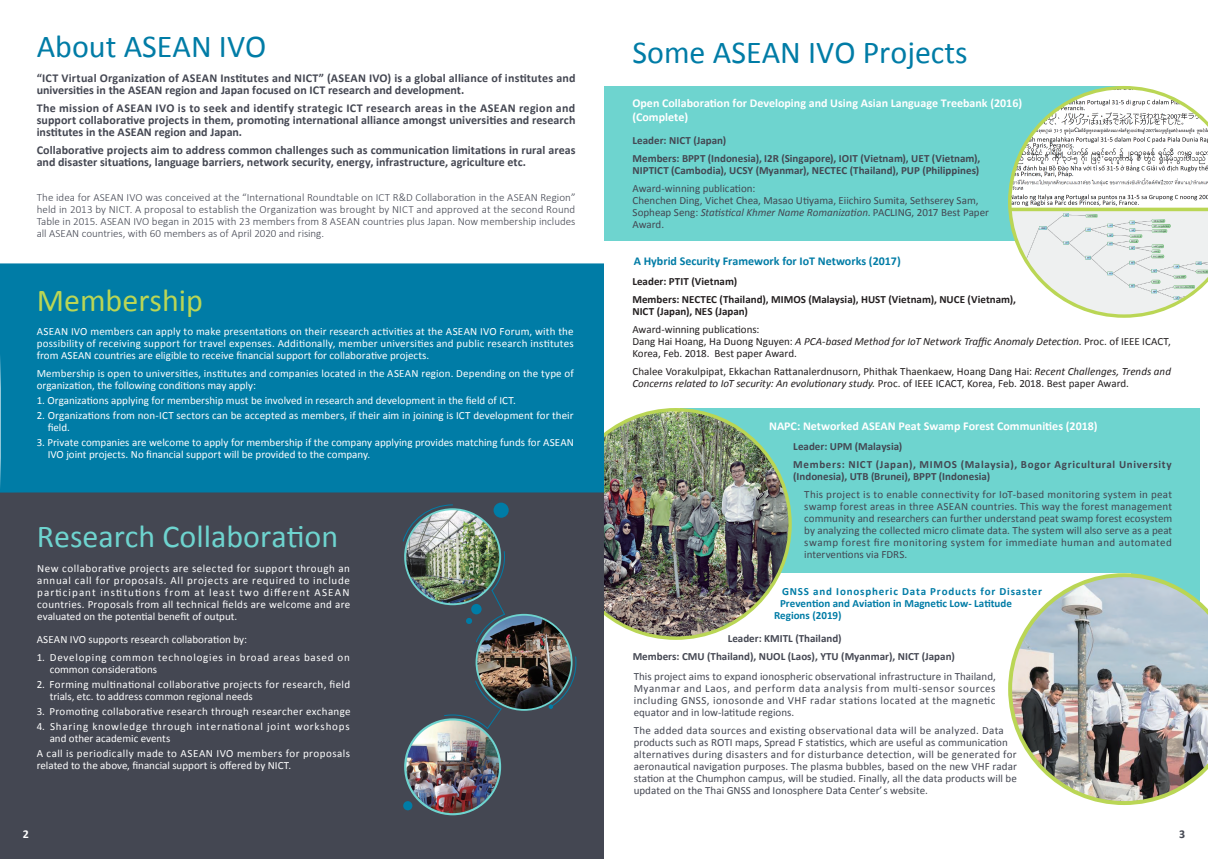
<style>
.page{position:relative;width:1208px;height:859px;background:#fff}
.page>*{position:absolute;margin:0;border:0;box-sizing:border-box;transform-origin:0 0}
.t1{font:32px "Calibri";color:#007ca6}
.t2{font:32px "Calibri";color:#6ed4cf}
.t3{font:32px "Calibri";color:#bad655}
.t4{font:700 12px/12px "Calibri";letter-spacing:.005em;color:#444752}
.t5{font:700 12px/14px "Calibri";color:#fff}
.t6{font:700 12px "Calibri";color:#007ca6}
.t7{font:11px/12px "Calibri";color:#444752;text-align:justify}
.t8{font:11px/12px "Calibri";letter-spacing:.005em;color:#fff}
.t9{font:11px/12px "Calibri";color:#231f20}
.t10{font:300 11px/12px "Calibri";letter-spacing:-.005em;color:#444752;text-align:justify}
.t11{font:700 11px/18px "Calibri";color:#444752}
.t12{font:700 11px/18px "Calibri";color:#231f20}
.t13{font:11px/12px "Calibri";letter-spacing:.035em;color:#fff}
.t14{font:11px/12px "Calibri";letter-spacing:.025em;color:#fff}
.t15{font:700 11px/18px "Calibri";letter-spacing:.06em;color:#444752}
.t16{font:11px/12px "Calibri";letter-spacing:.07em;color:#fff}
.t17{font:11px/12px "Calibri";letter-spacing:.065em;color:#fff}
.t18{font:11px "Calibri";letter-spacing:.03em;color:#fff}
.t19{font:700 11px "Calibri";color:#007ca6}
.t20{font:700 11px "Calibri";letter-spacing:.075em;color:#007ca6}
.s1{font-style:italic}
</style>
<div class="page">
<div style="left:604px;top:86px;width:595px;height:154px;background:#6ed4cf"></div>
<div style="left:604px;top:408px;width:595px;height:165px;background:#6ed4cf"></div>
<div style="left:604px;top:397px;width:75px;height:66px;background:#fff"></div>
<svg style="left:1008px;top:573px;width:192px;height:232px"></svg>
<svg style="left:1008px;top:86px;width:200px;height:232px"></svg>
<div style="left:0;top:492px;width:604px;height:367px;background:#444752"></div>
<div style="left:0;top:263px;width:604px;height:230px;background:#007ca6"></div>
<svg style="left:404px;top:718px;width:97px;height:97px"></svg>
<svg style="left:475px;top:614px;width:97px;height:97px"></svg>
<svg style="left:404px;top:508px;width:97px;height:97px"></svg>
<svg style="left:403px;top:504px;width:50px;height:38px"></svg>
<svg style="left:443px;top:680px;width:59px;height:50px"></svg>
<svg style="left:548px;top:656px;width:29px;height:53px"></svg>
<svg style="left:466px;top:550px;width:40px;height:93px"></svg>
<div style="left:403px;top:801px;width:9px;height:9px;background:#007ca6;border-radius:50%"></div>
<div style="left:493px;top:503px;width:16px;height:15px;background:#007ca6;border-radius:50%"></div>
<svg style="left:0;top:489px;width:35px;height:4px"></svg>
<img style="left:1012px;top:577px;width:196px;height:224px">
<img style="left:604px;top:411px;width:184px;height:225px">
<img style="left:1012px;top:211px;width:196px;height:103px">
<img style="left:1011px;top:89px;width:197px;height:119px">
<img style="left:406px;top:720px;width:93px;height:93px;border-radius:46px">
<img style="left:477px;top:616px;width:94px;height:93px;border-radius:47px">
<img style="left:406px;top:510px;width:93px;height:93px;border-radius:47px">
<h1 class="t1" style="left:37px;top:27px;width:231px">About ASEAN IVO</h1>
<p class="t4" style="left:37px;top:72px;width:540px">“ICT Virtual Organization of ASEAN Institutes and NICT” (ASEAN IVO) is a global alliance of institutes and universities in the ASEAN region and Japan focused on ICT research and development.</p>
<p class="t4" style="left:37px;top:102px;width:540px;text-align:justify">The mission of ASEAN IVO is to seek and identify strategic ICT research areas in the ASEAN region and support collaborative projects in them, promoting international alliance amongst universities and research institutes in the ASEAN region and Japan.</p>
<p class="t4" style="left:37px;top:144px;width:540px">Collaborative projects aim to address common challenges such as communication limitations in rural areas and disaster situations, language barriers, network security, energy, infrastructure, agriculture etc.</p>
<p class="t10" style="left:37px;top:191px;width:540px">The idea for ASEAN IVO was conceived at the “International Roundtable on ICT R&amp;D Collaboration in the ASEAN Region” held in 2013 by NICT. A proposal to establish the Organization was brought by NICT and approved at the second Round Table in 2015. ASEAN IVO began in 2015 with 23 members from 8 ASEAN countries plus Japan. Now membership includes all ASEAN countries, with 60 members as of April 2020 and rising.</p>
<h1 class="t3" style="left:37px;top:280px;width:168px">Membership</h1>
<p class="t8" style="left:37px;top:325px;width:538px;text-align:justify">ASEAN IVO members can apply to make presentations on their research activities at the ASEAN IVO Forum, with the possibility of receiving support for travel expenses. Additionally, member universities and public research institutes from ASEAN countries are eligible to receive financial support for collaborative projects.</p>
<p class="t8" style="left:37px;top:367px;width:538px">Membership is open to universities, institutes and companies located in the ASEAN region. Depending on the type of organization, the following conditions may apply:</p>
<p class="t8" style="left:37px;top:394px;width:481px">1. Organizations applying for membership must be involved in research and development in the field of ICT.</p>
<p class="t8" style="left:48px;top:409px;width:527px;text-indent:-11px">2. Organizations from non-ICT sectors can be accepted as members, if their aim in joining is ICT development for their field.</p>
<p class="t8" style="left:48px;top:436px;width:528px;text-indent:-11px">3. Private companies are welcome to apply for membership if the company applying provides matching funds for ASEAN<br>IVO joint projects. No financial support will be provided to the company.</p>
<h1 class="t2" style="left:37px;top:516px;width:303px">Research Collaboration</h1>
<p class="t8" style="left:37px;top:562px;width:314px;text-align:justify">New collaborative projects are selected for support through an annual call for proposals. All projects are required to include participant institutions from at least two different ASEAN countries. Proposals from all technical fields are welcome and are evaluated on the potential benefit of output.</p>
<p class="t8" style="left:37px;top:633px;width:212px">ASEAN IVO supports research collaboration by:</p>
<p class="t17" style="left:50px;top:651px;width:302px;text-indent:-13px">1. Developing common technologies in broad areas based on common considerations</p>
<p class="t14" style="left:50px;top:678px;width:302px;text-indent:-13px">2. Forming multinational collaborative projects for research, field trials, etc. to address common regional needs</p>
<p class="t18" style="left:37px;top:704px;width:315px">3. Promoting collaborative research through researcher exchange</p>
<p class="t16" style="left:50px;top:720px;width:301px;text-indent:-13px">4. Sharing knowledge through international joint workshops and other academic events</p>
<p class="t13" style="left:37px;top:747px;width:315px">A call is periodically made to ASEAN IVO members for proposals related to the above, financial support is offered by NICT.</p>
<h1 class="t1" style="left:632px;top:32px;width:337px">Some ASEAN IVO Projects</h1>
<p class="t5" style="left:632px;top:96px;width:391px">Open Collaboration for Developing and Using Asian Language Treebank (2016) (Complete)</p>
<p class="t11" style="left:632px;top:131px;width:349px">Leader: NICT (Japan)<br>Members: BPPT (Indonesia), I2R (Singapore), IOIT (Vietnam), UET (Vietnam),</p>
<p class="t11" style="left:632px;top:161px;width:348px">NIPTICT (Cambodia), UCSY (Myanmar), NECTEC (Thailand), PUP (Philippines)</p>
<p class="t7" style="left:632px;top:182px;width:358px;text-align:left">Award-winning publication:<br>Chenchen Ding, Vichet Chea, Masao Utiyama, Eiichiro Sumita, Sethserey Sam, Sopheap Seng: <span class="s1">Statistical Khmer Name Romanization</span>. PACLING, 2017 Best Paper Award.</p>
<p class="t6" style="left:633px;top:253px;width:268px">A Hybrid Security Framework for IoT Networks (2017)</p>
<p class="t12" style="left:632px;top:273px;width:385px">Leader: PTIT (Vietnam)<br>Members: NECTEC (Thailand), MIMOS (Malaysia), HUST (Vietnam), NUCE (Vietnam),</p>
<p class="t12" style="left:632px;top:303px;width:117px">NICT (Japan), NES (Japan)</p>
<p class="t9" style="left:632px;top:324px;width:540px">Award-winning publications:<br>Dang Hai Hoang, Ha Duong Nguyen: <span class="s1">A PCA-based Method for IoT Network Traffic Anomaly Detection</span>. Proc. of IEEE ICACT,<br>Korea, Feb. 2018. Best paper Award.</p>
<p class="t9" style="left:632px;top:366px;width:540px">Chalee Vorakulpipat, Ekkachan Rattanalerdnusorn, Phithak Thaenkaew, Hoang Dang Hai: <span class="s1">Recent Challenges, Trends and<br>Concerns related to IoT security: An evolutionary study.</span> Proc. of IEEE ICACT, Korea, Feb. 2018. Best paper Award.</p>
<p class="t5" style="left:769px;top:419px;width:330px">NAPC: Networked ASEAN Peat Swamp Forest Communities (2018)</p>
<p class="t15" style="left:793px;top:437px;width:380px">Leader: UPM (Malaysia)<br>Members: NICT (Japan), MIMOS (Malaysia), Bogor Agricultural University</p>
<p class="t11" style="left:793px;top:467px;width:198px">(Indonesia), UTB (Brunei), BPPT (Indonesia)</p>
<p class="t7" style="left:804px;top:488px;width:369px">This project is to enable connectivity for IoT-based monitoring system in peat swamp forest areas in three ASEAN countries. This way the forest management community and researchers can further understand peat swamp forest ecosystem by analyzing the collected micro climate data. The system will also serve as a peat swamp forest fire monitoring system for immediate human and automated interventions via FDRS.</p>
<p class="t20" style="left:782px;top:584px;width:262px">GNSS and Ionospheric Data Products for Disaster</p>
<p class="t19" style="left:780px;top:596px;width:233px">Prevention and Aviation in Magnetic Low- Latitude</p>
<p class="t19" style="left:774px;top:608px;width:69px">Regions (2019)</p>
<p class="t11" style="left:632px;top:629px;width:324px;text-indent:95px">Leader: KMITL (Thailand)<br>Members: CMU (Thailand), NUOL (Laos), YTU (Myanmar), NICT (Japan)</p>
<p class="t7" style="left:633px;top:670px;width:364px">This project aims to expand ionospheric observational infrastructure in Thailand, Myanmar and Laos, and perform data analysis from multi-sensor sources including GNSS, ionosonde and VHF radar stations located at the magnetic equator and in low-latitude regions.</p>
<p class="t7" style="left:633px;top:724px;width:385px;text-align:left">The added data sources and existing observational data will be analyzed. Data products such as ROTI maps, Spread F statistics, which are useful as communication alternatives during disasters and for disturbance detection, will be generated for aeronautical navigation purposes. The plasma bubbles, based on the new VHF radar station at the Chumphon campus, will be studied. Finally, all the data products will be updated on the Thai GNSS and Ionosphere Data Center’s website.</p>
<p class="t5" style="left:23px;top:827px;width:8px">2</p>
<p class="t4" style="left:1179px;top:828px;width:8px">3</p>
</div>
